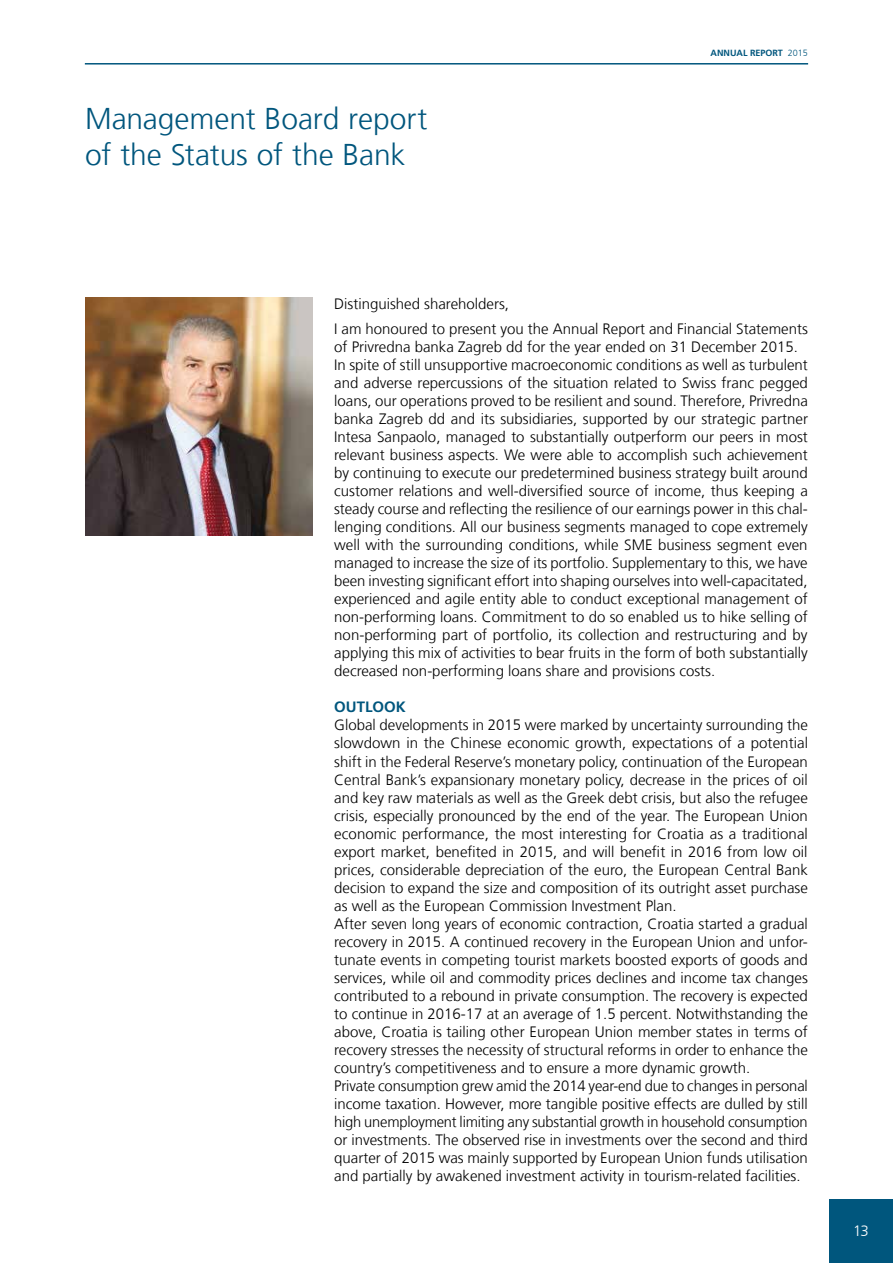
<style>
.page{position:relative;width:893px;height:1263px;background:#fff}
.page>*{position:absolute;margin:0;border:0;box-sizing:border-box;transform-origin:0 0}
.t1{font:300 30px/36px "Frutiger LT Com";color:#00567d}
.t2{font:300 15px/18px "Frutiger LT Com";color:#000}
.t3{font:700 15px "Frutiger LT Com";color:#00567d}
.t4{font:300 15px "Frutiger LT Com";color:#fff}
.t5{font:700 9px "Frutiger LT Com";color:#00567d}
.s1{font-weight:300}
</style>
<div class="page">
<hr style="left:85px;top:63px;width:723px;height:2px;background:#00567d">
<div style="left:829px;top:1199px;width:64px;height:64px;background:#00567d"></div>
<img style="left:85px;top:298px;width:227px;height:237px">
<h1 class="t1" style="left:85px;top:101px;width:344px">Management Board report of the Status of the Bank</h1>
<p class="t5" style="left:711px;top:47px;width:99px">ANNUAL REPORT <span class="s1">2015</span></p>
<p class="t2" style="left:334px;top:295px;width:176px">Distinguished shareholders,</p>
<p class="t2" style="left:334px;top:320px;width:475px">I am honoured to present you the Annual Report and Financial Statements of Privredna banka Zagreb dd for the year ended on 31 December 2015.<br>In spite of still unsupportive macroeconomic conditions as well as turbulent and adverse repercussions of the situation related to Swiss franc pegged loans, our operations proved to be resilient and sound. Therefore, Privredna banka Zagreb dd and its subsidiaries, supported by our strategic partner Intesa Sanpaolo, managed to substantially outperform our peers in most relevant business aspects. We were able to accomplish such achievement by continuing to execute our predetermined business strategy built around customer relations and well-diversified source of income, thus keeping a steady course and reflecting the resilience of our earnings power in this chal&shy;lenging conditions. All our business segments managed to cope extremely well with the surrounding conditions, while SME business segment even managed to increase the size of its portfolio. Supplementary to this, we have been investing significant effort into shaping ourselves into well-capacitated, experienced and agile entity able to conduct exceptional management of non-performing loans. Commitment to do so enabled us to hike selling of non-performing part of portfolio, its collection and restructuring and by applying this mix of activities to bear fruits in the form of both substantially decreased non-performing loans share and provisions costs.</p>
<p class="t3" style="left:334px;top:698px;width:73px">OUTLOOK</p>
<p class="t2" style="left:334px;top:716px;width:475px">Global developments in 2015 were marked by uncertainty surrounding the slowdown in the Chinese economic growth, expectations of a potential shift in the Federal Reserve’s monetary policy, continuation of the European Central Bank’s expansionary monetary policy, decrease in the prices of oil and key raw materials as well as the Greek debt crisis, but also the refugee crisis, especially pronounced by the end of the year. The European Union economic performance, the most interesting for Croatia as a traditional export market, benefited in 2015, and will benefit in 2016 from low oil prices, considerable depreciation of the euro, the European Central Bank decision to expand the size and composition of its outright asset purchase as well as the European Commission Investment Plan.<br>After seven long years of economic contraction, Croatia started a gradual recovery in 2015. A continued recovery in the European Union and unfor&shy;tunate events in competing tourist markets boosted exports of goods and services, while oil and commodity prices declines and income tax changes contributed to a rebound in private consumption. The recovery is expected to continue in 2016-17 at an average of 1.5 percent. Notwithstanding the above, Croatia is tailing other European Union member states in terms of recovery stresses the necessity of structural reforms in order to enhance the country’s competitiveness and to ensure a more dynamic growth.<br>Private consumption grew amid the 2014 year-end due to changes in personal income taxation. However, more tangible positive effects are dulled by still high unemployment limiting any substantial growth in household consumption or investments. The observed rise in investments over the second and third quarter of 2015 was mainly supported by European Union funds utilisation and partially by awakened investment activity in tourism-related facilities.</p>
<p class="t4" style="left:853px;top:1222px;width:17px">13</p>
</div>
